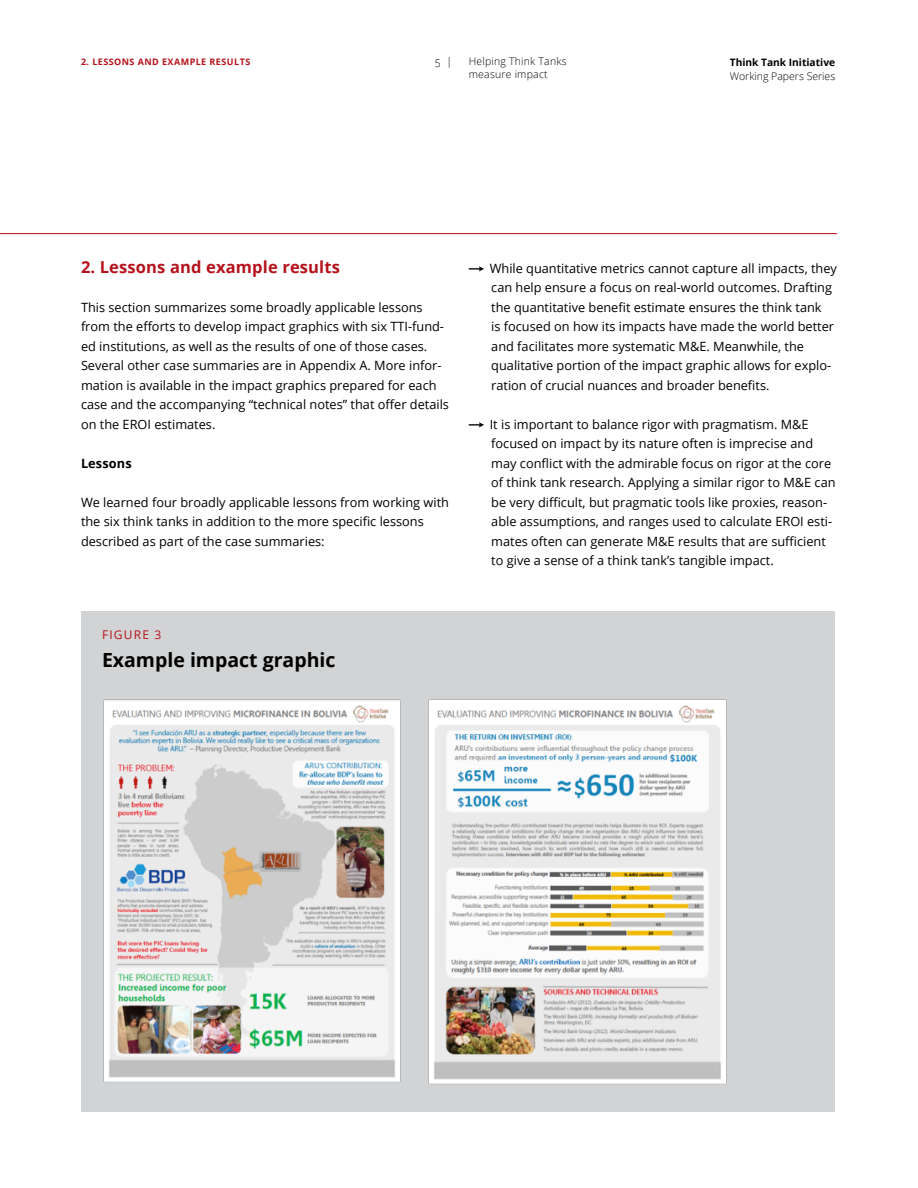
<style>
.page{position:relative;width:918px;height:1188px;background:#fff}
.page>*{position:absolute;margin:0;border:0;box-sizing:border-box;transform-origin:0 0}
.t1{font:700 19.5px "Open Sans";color:#000}
.t2{font:700 16.5px "Open Sans";letter-spacing:.01em;color:#b5121b}
.t3{font:12.75px/19.5px "Open Sans";color:#000}
.t4{font:700 12.75px "Open Sans";letter-spacing:.01em;color:#000}
.t5{font:12px "Open Sans";letter-spacing:.1em;color:#b5121b}
.t6{font:300 10.5px/13.5px "Open Sans";letter-spacing:.02em;color:#000}
.t7{font:300 10.5px "Open Sans";color:#000}
.t8{font:700 10.2px "Open Sans";color:#000}
.t9{font:700 9px "Open Sans";letter-spacing:.05em;color:#b5121b}
</style>
<div class="page">
<hr style="left:0;top:233px;width:837px;height:1px;background:#b5121b">
<svg style="left:469px;top:266px;width:15px;height:5px"></svg>
<svg style="left:469px;top:422px;width:15px;height:5px"></svg>
<div style="left:81px;top:611px;width:754px;height:501px;background:#d1d3d4"></div>
<img style="left:104px;top:699px;width:297px;height:383px">
<img style="left:428px;top:699px;width:298px;height:385px">
<p class="t9" style="left:81px;top:56px;width:171px">2. LESSONS AND EXAMPLE RESULTS</p>
<p class="t6" style="left:469px;top:54px;width:99px">Helping Think Tanks measure impact</p>
<p class="t6" style="left:435px;top:55px;width:19px">5 |</p>
<p class="t8" style="left:730px;top:55px;width:107px">Think Tank Initiative</p>
<p class="t7" style="left:730px;top:69px;width:107px">Working Papers Series</p>
<p class="t2" style="left:81px;top:255px;width:260px">2. Lessons and example results</p>
<p class="t3" style="left:81px;top:297px;width:370px">This section summarizes some broadly applicable lessons from the efforts to develop impact graphics with six TTI-fund&shy;ed institutions, as well as the results of one of those cases.<br>Several other case summaries are in Appendix A. More infor&shy;mation is available in the impact graphics prepared for each case and the accompanying “technical notes” that offer details on the EROI estimates.</p>
<p class="t4" style="left:81px;top:454px;width:52px">Lessons</p>
<p class="t3" style="left:81px;top:492px;width:370px">We learned four broadly applicable lessons from working with the six think tanks in addition to the more specific lessons described as part of the case summaries:</p>
<p class="t5" style="left:102px;top:626px;width:61px">FIGURE 3</p>
<h1 class="t1" style="left:102px;top:646px;width:235px">Example impact graphic</h1>
<p class="t3" style="left:490px;top:258px;width:349px">While quantitative metrics cannot capture all impacts, they can help ensure a focus on real-world outcomes. Drafting the quantitative benefit estimate ensures the think tank<br>is focused on how its impacts have made the world better and facilitates more systematic M&amp;E. Meanwhile, the qualitative portion of the impact graphic allows for explo&shy;ration of crucial nuances and broader benefits.</p>
<p class="t3" style="left:490px;top:414px;width:347px">It is important to balance rigor with pragmatism. M&amp;E focused on impact by its nature often is imprecise and may conflict with the admirable focus on rigor at the core of think tank research. Applying a similar rigor to M&amp;E can be very difficult, but pragmatic tools like proxies, reason&shy;able assumptions, and ranges used to calculate EROI esti&shy;mates often can generate M&amp;E results that are sufficient to give a sense of a think tank’s tangible impact.</p>
</div>
